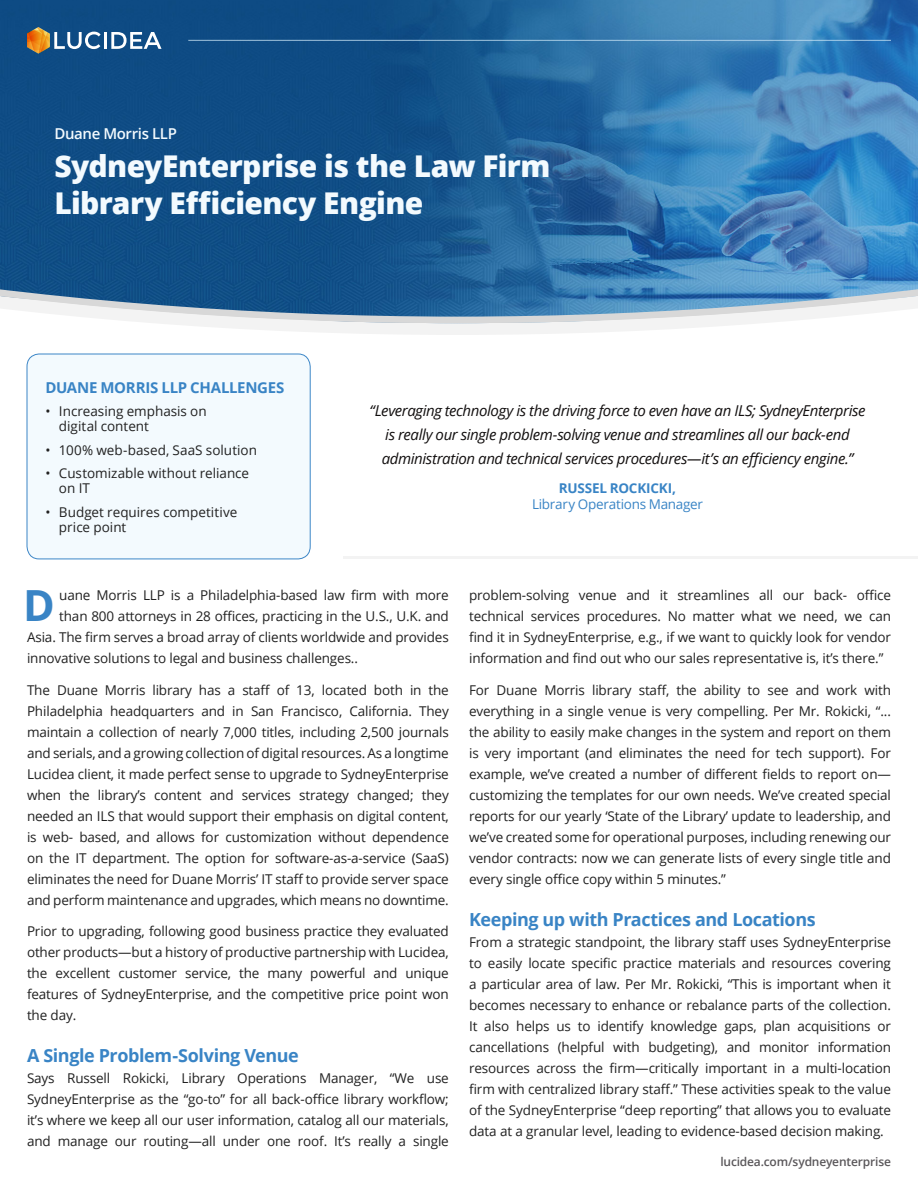
<style>
.page{position:relative;width:918px;height:1188px;background:#fff}
.page>*{position:absolute;margin:0;border:0;box-sizing:border-box;transform-origin:0 0}
.Body_Paragraph{font:700 42.9px "Open Sans";color:#3984c5}
.t1{font:800 30px/37.5px "Open Sans";letter-spacing:-.02em;color:#f3fafe}
.section_title{font:700 18px "Open Sans";letter-spacing:-.02em;color:#3984c5}
.t2{font:italic 15px/24px "Open Sans";letter-spacing:-.025em;color:#120f0f;text-align:center}
.t3{font:700 15px "Open Sans";letter-spacing:-.02em;color:#3984c5}
.t4{font:600 15px "Open Sans";letter-spacing:-.025em;color:#f3fafe}
.body_no_drop_cap{font:13.5px/21px "Open Sans";letter-spacing:-.01em;color:#212121;text-align:justify}
.Body_Paragraph-2{font:13.5px "Open Sans";letter-spacing:-.01em;color:#212121}
.t5{font:13.5px/16.5px "Open Sans";letter-spacing:-.02em;color:#3984c5;text-align:center}
.t6{font:600 12px "Open Sans";letter-spacing:-.015em;color:#5b585b}
.s1{font-weight:700}
</style>
<div class="page">
<img style="left:0;top:0;width:918px;height:287px">
<svg style="left:161px;top:323px;width:594px;height:12px;fill:#f3f3f3"></svg>
<svg style="left:0;top:287px;width:918px;height:36px"></svg>
<svg style="left:27px;top:27px;width:74px;height:27px;background:#63737d"></svg>
<hr style="left:104px;top:32px;width:3px;height:17px;background:#fff">
<svg style="left:111px;top:32px;width:50px;height:17px"></svg>
<div style="left:27px;top:354px;width:283px;height:205px;background:#f3fafe;border-radius:12px"></div>
<div style="left:27px;top:354px;width:283px;height:205px;border:1px solid #3c86c7;border-radius:12px"></div>
<hr style="left:344px;top:556px;width:574px;height:3px;background:#f3f3f3">
<hr style="left:188px;top:40px;width:703px;height:1px;background:#c7e2f3">
<p class="t4" style="left:54px;top:123px;width:124px">Duane Morris LLP</p>
<p class="t1" style="left:54px;top:146px;width:498px">SydneyEnterprise is the Law Firm<br>Library Efficiency Engine</p>
<p class="t3" style="left:45px;top:377px;width:240px">DUANE MORRIS LLP CHALLENGES</p>
<p class="body_no_drop_cap" style="left:59px;top:403px;width:149px;line-height:15px;text-indent:-13px">• Increasing emphasis on digital content</p>
<p class="body_no_drop_cap" style="left:45px;top:439px;width:213px">• 100% web-based, SaaS solution</p>
<p class="body_no_drop_cap" style="left:59px;top:465px;width:192px;line-height:15px;text-indent:-13px">• Customizable without reliance on IT</p>
<p class="body_no_drop_cap" style="left:59px;top:504px;width:180px;line-height:15px;text-indent:-13px">• Budget requires competitive price point</p>
<p class="t2" style="left:369px;top:398px;width:498px">“Leveraging technology is the driving force to even have an ILS; SydneyEnterprise is really our single problem-solving venue and streamlines all our back-end administration and technical services procedures—it’s an efficiency engine.”</p>
<p class="t5" style="left:532px;top:479px;width:172px"><span class="s1">RUSSEL ROCKICKI,<br></span>Library Operations Manager</p>
<p class="Body_Paragraph" style="left:23px;top:575px;width:33px">D</p>
<p class="Body_Paragraph-2" style="left:59px;top:586px;width:391px">uane Morris LLP is a Philadelphia-based law firm with more</p>
<p class="Body_Paragraph-2" style="left:59px;top:607px;width:391px">than 800 attorneys in 28 offices, practicing in the U.S., U.K. and</p>
<p class="Body_Paragraph-2" style="left:27px;top:628px;width:423px">Asia. The firm serves a broad array of clients worldwide and provides</p>
<p class="Body_Paragraph-2" style="left:27px;top:649px;width:332px">innovative solutions to legal and business challenges..</p>
<p class="body_no_drop_cap" style="left:27px;top:679px;width:423px">The Duane Morris library has a staff of 13, located both in the Philadelphia headquarters and in San Francisco, California. They maintain a collection of nearly 7,000 titles, including 2,500 journals and serials, and a growing collection of digital resources. As a longtime Lucidea client, it made perfect sense to upgrade to SydneyEnterprise when the library’s content and services strategy changed; they needed an ILS that would support their emphasis on digital content, is web- based, and allows for customization without dependence on the IT department. The option for software-as-a-service (SaaS) eliminates the need for Duane Morris’ IT staff to provide server space and perform maintenance and upgrades, which means no downtime.</p>
<p class="body_no_drop_cap" style="left:27px;top:920px;width:423px">Prior to upgrading, following good business practice they evaluated other products—but a history of productive partnership with Lucidea, the excellent customer service, the many powerful and unique features of SydneyEnterprise, and the competitive price point won the day.</p>
<p class="section_title" style="left:27px;top:1043px;width:273px">A Single Problem-Solving Venue</p>
<p class="body_no_drop_cap" style="left:27px;top:1067px;width:423px">Says Russell Rokicki, Library Operations Manager, “We use SydneyEnterprise as the “go-to” for all back-office library workflow; it’s where we keep all our user information, catalog all our materials, and manage our routing—all under one roof. It’s really a single</p>
<p class="body_no_drop_cap" style="left:469px;top:584px;width:423px">problem-solving venue and it streamlines all our back- office technical services procedures. No matter what we need, we can find it in SydneyEnterprise, e.g., if we want to quickly look for vendor information and find out who our sales representative is, it’s there.”</p>
<p class="body_no_drop_cap" style="left:469px;top:679px;width:423px">For Duane Morris library staff, the ability to see and work with everything in a single venue is very compelling. Per Mr. Rokicki, “... the ability to easily make changes in the system and report on them is very important (and eliminates the need for tech support). For example, we’ve created a number of different fields to report on— customizing the templates for our own needs. We’ve created special reports for our yearly ‘State of the Library’ update to leadership, and we’ve created some for operational purposes, including renewing our vendor contracts: now we can generate lists of every single title and every single office copy within 5 minutes.”</p>
<p class="section_title" style="left:469px;top:906px;width:348px">Keeping up with Practices and Locations</p>
<p class="body_no_drop_cap" style="left:469px;top:931px;width:423px">From a strategic standpoint, the library staff uses SydneyEnterprise to easily locate specific practice materials and resources covering a particular area of law. Per Mr. Rokicki, “This is important when it becomes necessary to enhance or rebalance parts of the collection.<br>It also helps us to identify knowledge gaps, plan acquisitions or cancellations (helpful with budgeting), and monitor information resources across the firm—critically important in a multi-location firm with centralized library staff.” These activities speak to the value of the SydneyEnterprise “deep reporting” that allows you to evaluate data at a granular level, leading to evidence-based decision making.</p>
<p class="t6" style="left:720px;top:1154px;width:172px">lucidea.com/sydneyenterprise</p>
</div>
